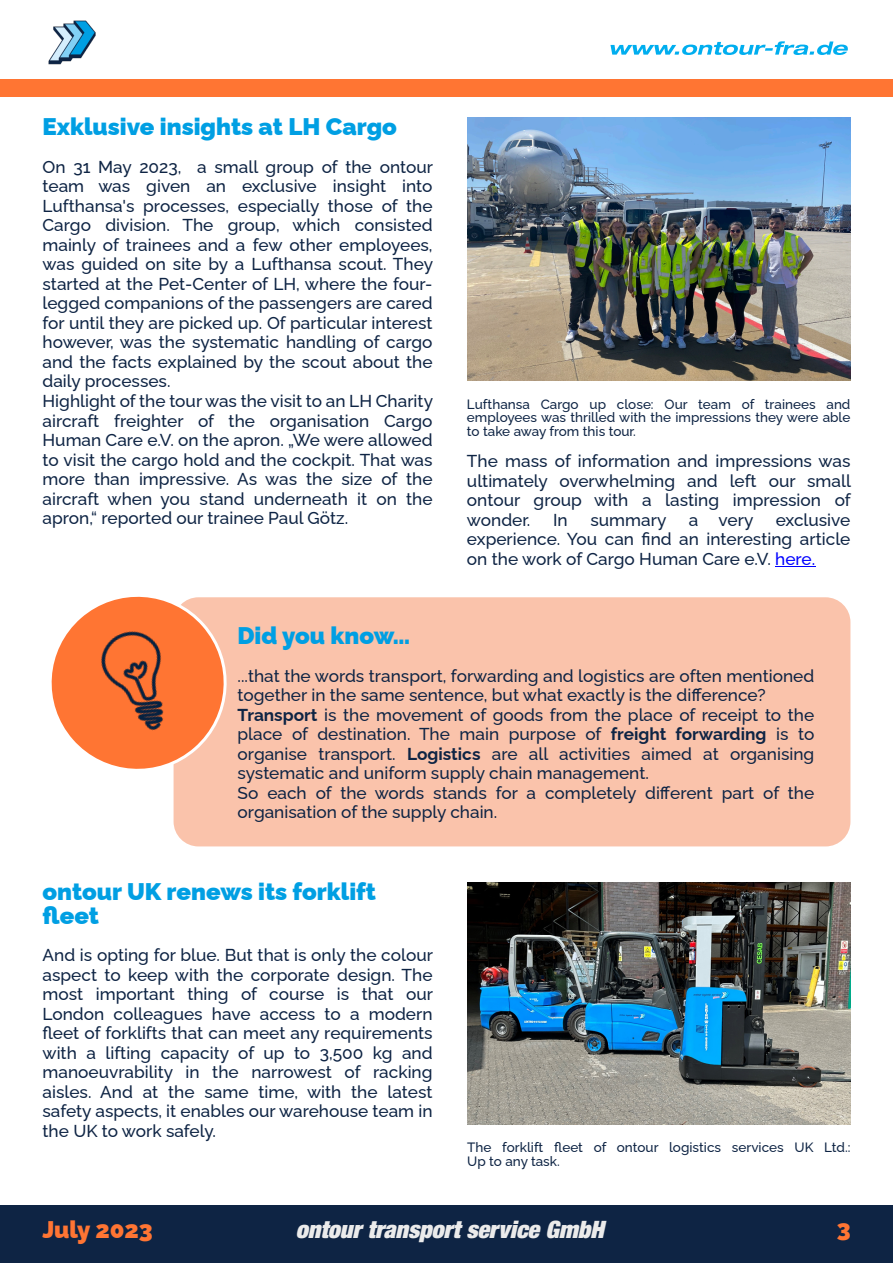
<style>
.page{position:relative;width:893px;height:1263px;background:#fff}
.page>*{position:absolute;margin:0;border:0;box-sizing:border-box;transform-origin:0 0}
.t1{font:900 24px/24px "Raleway";color:#009fe3}
.t2{font:italic 900 condensed 24px "Helvetica Neue LT Std";color:#ebebeb}
.t3{font:900 24px "Raleway";color:#ff7533}
.t4{font:500 17.25px/19.5px "Raleway";color:#0e2444;text-align:justify}
.t5{font:500 13.5px/13.5px "Raleway";color:#0e2444}
.s1{color:#00f}
.s2{font-weight:700}
</style>
<div class="page">
<div style="left:0;top:1205px;width:893px;height:58px;background:#0e2444"></div>
<img style="left:48px;top:20px;width:48px;height:45px">
<div style="left:0;top:80px;width:893px;height:17px;background:#ff7533"></div>
<svg style="left:610px;top:41px;width:238px;height:14px"></svg>
<div style="left:174px;top:597px;width:676px;height:249px;background:#fac3ab;border-radius:25px"></div>
<hr style="left:775px;top:566px;width:40px;height:1px;background:#00f">
<img style="left:467px;top:118px;width:383px;height:263px">
<img style="left:467px;top:882px;width:383px;height:242px">
<img style="left:51px;top:596px;width:187px;height:173px">
<h1 class="t1" style="left:43px;top:115px;width:356px">Exklusive insights at LH Cargo</h1>
<p class="t4" style="left:43px;top:157px;width:392px;text-align:left">On 31 May 2023, a small group of the ontour team was given an exclusive insight into Lufthansa's processes, especially those of the Cargo division. The group, which consisted mainly of trainees and a few other employees, was guided on site by a Lufthansa scout. They started at the Pet-Center of LH, where the four&shy;legged companions of the passengers are cared for until they are picked up. Of particular interest however, was the systematic handling of cargo and the facts explained by the scout about the daily processes.<br>Highlight of the tour was the visit to an LH Charity aircraft freighter of the organisation Cargo Human Care e.V. on the apron. „We were allowed to visit the cargo hold and the cockpit. That was more than impressive. As was the size of the aircraft when you stand underneath it on the apron,“ reported our trainee Paul Götz.</p>
<p class="t5" style="left:467px;top:397px;width:385px;text-align:justify">Lufthansa Cargo up close: Our team of trainees and employees was thrilled with the impressions they were able to take away from this tour.</p>
<p class="t4" style="left:467px;top:451px;width:385px">The mass of information and impressions was ultimately overwhelming and left our small ontour group with a lasting impression of wonder.</p>
<p class="t4" style="left:467px;top:510px;width:385px;text-indent:309px">exclusive experience. You can find an interesting article on the work of Cargo Human Care e.V. <span class="s1">here.</span></p>
<p class="t4" style="left:553px;top:510px;width:16px">In</p>
<p class="t4" style="left:590px;top:510px;width:77px">summary</p>
<p class="t4" style="left:689px;top:510px;width:66px">a very</p>
<h1 class="t1" style="left:238px;top:624px;width:174px">Did you know…</h1>
<p class="t4" style="left:238px;top:666px;width:578px;text-align:left">...that the words transport, forwarding and logistics are often mentioned together in the same sentence, but what exactly is the difference?<br><span class="s2">Transport</span> is the movement of goods from the place of receipt to the place of destination. The main purpose of <span class="s2">freight forwarding</span> is to organise transport. <span class="s2">Logistics</span> are all activities aimed at organising systematic and uniform supply chain management.<br>So each of the words stands for a completely different part of the organisation of the supply chain.</p>
<h1 class="t1" style="left:43px;top:879px;width:335px">ontour UK renews its forklift fleet</h1>
<p class="t4" style="left:43px;top:945px;width:392px">And is opting for blue. But that is only the colour aspect to keep with the corporate design. The most important thing of course is that our London colleagues have access to a modern fleet of forklifts that can meet any requirements with a lifting capacity of up to 3,500 kg and manoeuvrability in the narrowest of racking aisles. And at the same time, with the latest safety aspects, it enables our warehouse team in the UK to work safely.</p>
<p class="t5" style="left:467px;top:1140px;width:385px">The forklift fleet of ontour logistics services UK Ltd.:<br>Up to any task.</p>
<h1 class="t3" style="left:43px;top:1215px;width:112px">July 2023</h1>
<h1 class="t2" style="left:296px;top:1220px;width:310px">ontour transport service GmbH</h1>
<h1 class="t3" style="left:837px;top:1214px;width:15px">3</h1>
</div>
